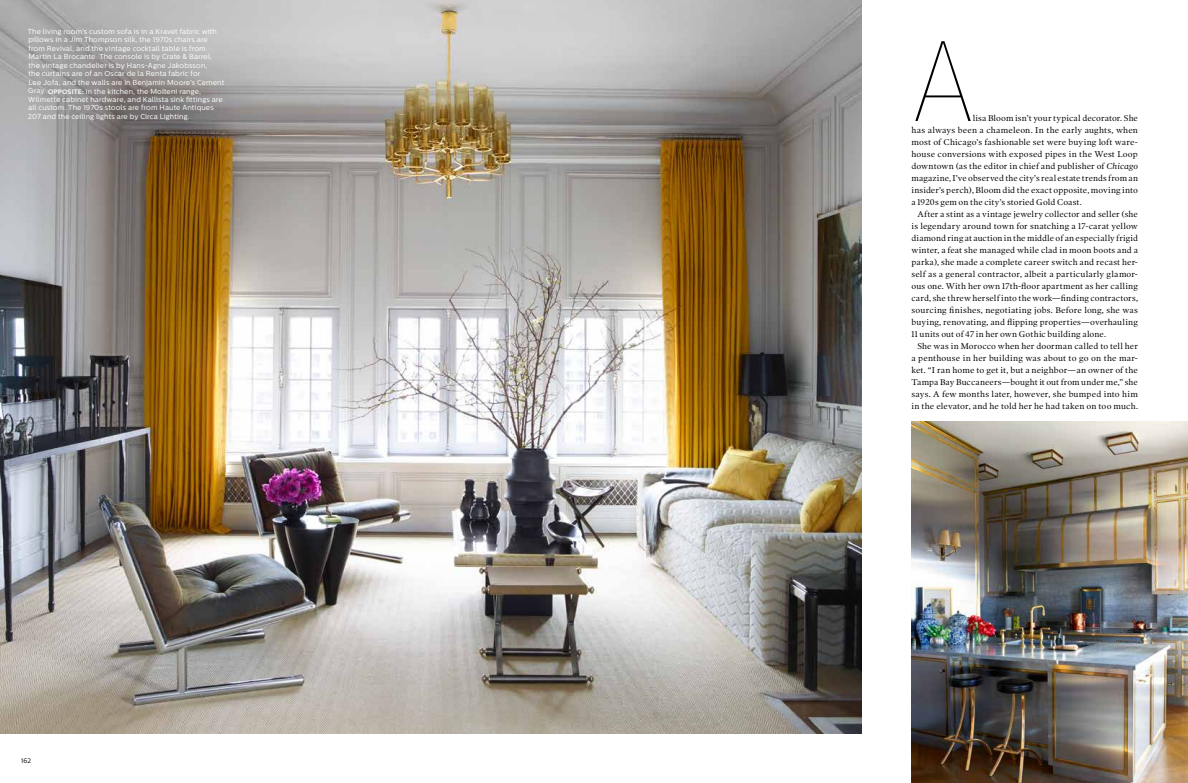
<style>
.page{position:relative;width:1188px;height:783px;background:#fff}
.page>*{position:absolute;margin:0;border:0;box-sizing:border-box;transform-origin:0 0}
.t1{font:113.5px "Centrale Sans Cnd X Thin";color:#000}
.t2{font:8.5px/12px "Poynter OS Text One L";letter-spacing:.01em;color:#000;text-align:justify}
.t3{font:7.2px/8.5px "Centrale Sans";letter-spacing:.015em;color:#fff}
.t4{font:6.5px "Centrale Sans";color:#000}
.s1{font-weight:700;font-size:6.5px}
.s2{font-style:italic}
</style>
<div class="page">
<img style="left:0;top:0;width:862px;height:733px">
<img style="left:912px;top:421px;width:276px;height:362px">
<p class="t3" style="left:28px;top:27px;width:198px">The living room’s custom sofa is in a Kravet fabric with pillows in a Jim Thompson silk, the 1970s chairs are from Revival, and the vintage cocktail table is from Martin La Brocante. The console is by Crate &amp; Barrel, the vintage chandelier is by Hans-Agne Jakobsson,<br>the curtains are of an Oscar de la Renta fabric for<br>Lee Jofa, and the walls are in Benjamin Moore’s Cement Gray. <span class="s1">OPPOSITE:</span> In the kitchen, the Molteni range, Wilmette cabinet hardware, and Kallista sink fittings are all custom. The 1970s stools are from Haute Antiques 207 and the ceiling lights are by Circa Lighting.</p>
<p class="t4" style="left:21px;top:756px;width:12px">162</p>
<h1 class="t1" style="left:912px;top:18px;width:65px">A</h1>
<p class="t2" style="left:912px;top:112px;width:228px;text-indent:61px">lisa Bloom isn’t your typical decorator. She has always been a chameleon. In the early aughts, when most of Chicago’s fashionable set were buying loft ware&shy;house conversions with exposed pipes in the West Loop downtown (as the editor in chief and publisher of <span class="s2">Chicago </span>magazine, I’ve observed the city’s real estate trends from an insider’s perch), Bloom did the exact opposite, moving into a 1920s gem on the city’s storied Gold Coast.</p>
<p class="t2" style="left:912px;top:208px;width:228px;text-indent:6px">After a stint as a vintage jewelry collector and seller (she is legendary around town for snatching a 17-carat yellow diamond ring at auction in the middle of an especially frigid winter, a feat she managed while clad in moon boots and a parka), she made a complete career switch and recast her&shy;self as a general contractor, albeit a particularly glamor&shy;ous one. With her own 17th-floor apartment as her calling card, she threw herself into the work—finding contractors, sourcing finishes, negotiating jobs. Before long, she was buying, renovating, and flipping properties—overhauling 11 units out of 47 in her own Gothic building alone.</p>
<p class="t2" style="left:912px;top:340px;width:228px;text-indent:6px">She was in Morocco when her doorman called to tell her a penthouse in her building was about to go on the mar&shy;ket. “I ran home to get it, but a neighbor—an owner of the Tampa Bay Buccaneers—bought it out from under me,” she says. A few months later, however, she bumped into him in the elevator, and he told her he had taken on too much.</p>
</div>
